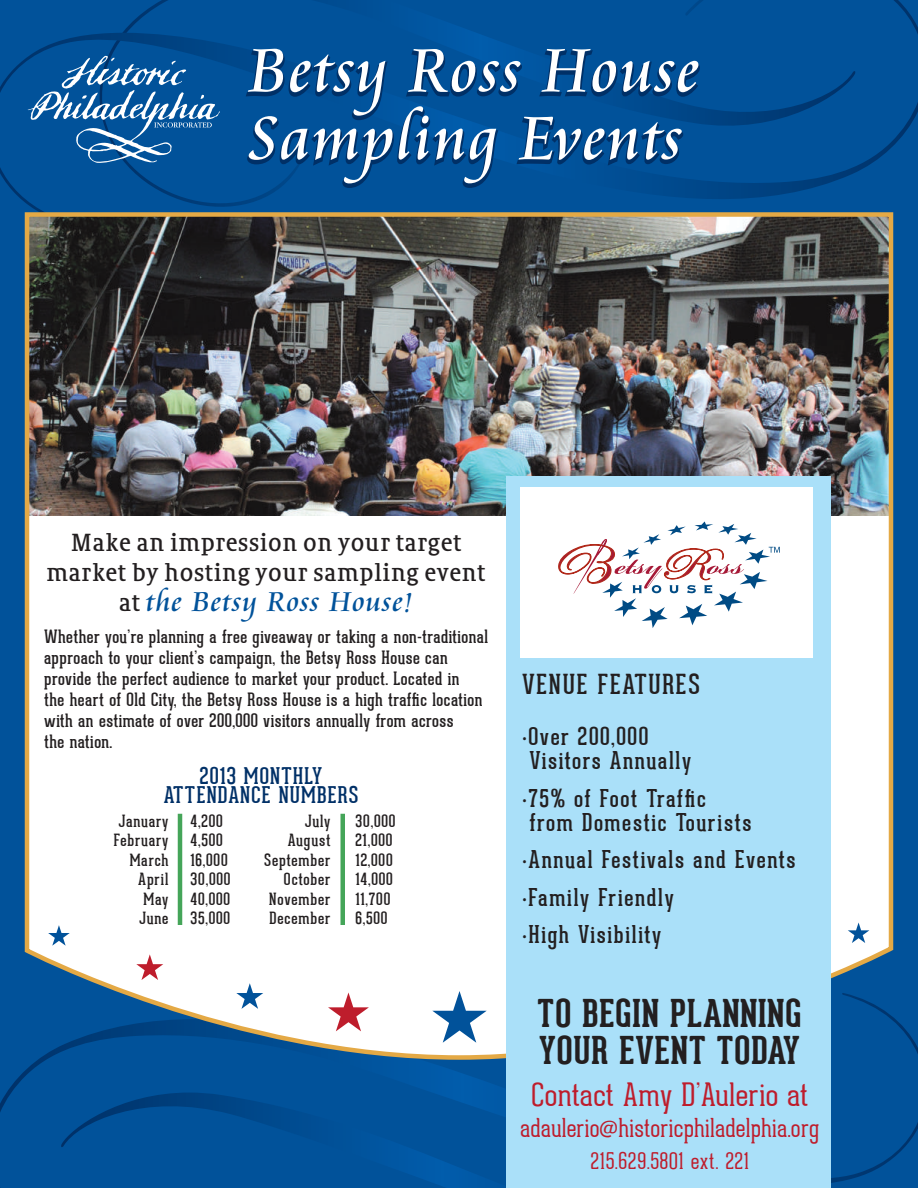
<style>
.page{position:relative;width:918px;height:1188px;background:#fff}
.page>*{position:absolute;margin:0;border:0;box-sizing:border-box;transform-origin:0 0}
.t1{font:67.5px/67.7px "Cataneo BT";letter-spacing:.025em;color:#fff;scale:.95 1}
.t2{font:700 37.5px/37.5px "Geared Slab";letter-spacing:.025em;color:#231f20}
.t3{font:100 31.5px "Geared Slab";letter-spacing:.015em;color:#be1d2c}
.t4{font:30px "Cataneo BT";letter-spacing:.025em;color:#01529a}
.t5{font:27px "Geared Slab";letter-spacing:.065em;color:#231f20}
.t6{font:100 25.5px "Geared Slab";letter-spacing:.02em;color:#be1d2c;scale:.95 1}
.t7{font:24px/24px "Geared Slab";letter-spacing:.065em;color:#231f20}
.t8{font:24px/30px "Sheriff";letter-spacing:.025em;color:#231f20;text-align:center}
.t9{font:22.5px/19.5px "Geared Slab";letter-spacing:.05em;color:#003067;text-align:center}
.t10{font:100 22.5px "Geared Slab";letter-spacing:.05em;color:#be1d2c;scale:.95 1}
.t11{font:18px/21px "Geared Slab";letter-spacing:.025em;color:#231f20}
.t12{font:16.5px/19.5px "Geared Slab";letter-spacing:.05em;color:#231f20;text-align:right}
.s1{font-family:"Sheriff";font-size:24px;color:#231f20}
.s2{font-family:"Myriad Pro"}
</style>
<div class="page">
<div style="left:0;top:248px;width:918px;height:745px;background:#01529a"></div>
<svg style="left:0;top:993px;width:918px;height:195px;background:#005199"></svg>
<svg style="left:0;top:0;width:918px;height:248px;background:#005098"></svg>
<img style="left:22px;top:210px;width:874px;height:852px">
<div style="left:506px;top:476px;width:325px;height:712px;background:#aae0f9"></div>
<div style="left:520px;top:487px;width:293px;height:171px;background:#fff"></div>
<svg style="left:28px;top:56px;width:192px;height:108px;background:#2b6eaa"></svg>
<svg style="left:432px;top:991px;width:55px;height:52px"></svg>
<svg style="left:848px;top:923px;width:21px;height:20px"></svg>
<svg style="left:328px;top:993px;width:41px;height:38px"></svg>
<svg style="left:236px;top:983px;width:27px;height:26px"></svg>
<svg style="left:136px;top:954px;width:27px;height:26px"></svg>
<svg style="left:48px;top:925px;width:22px;height:21px"></svg>
<svg style="left:558px;top:521px;width:222px;height:107px"></svg>
<svg style="left:244px;top:48px;width:457px;height:141px;background:#004a8e"></svg>
<hr style="left:178px;top:814px;width:4px;height:111px;background:#45a559">
<div style="left:340px;top:814px;width:5px;height:111px;background:#45a559"></div>
<h1 class="t1" style="left:248px;top:38px;width:476px">Betsy Ross House<br>Sampling Events</h1>
<h3 class="t8" style="left:47px;top:527px;width:440px">Make an impression on your target market by hosting your sampling event</h3>
<h3 class="t4" style="left:119px;top:583px;width:295px"><span class="s1">at</span> the Betsy Ross House!</h3>
<p class="t11" style="left:44px;top:626px;width:445px">Whether you’re planning a free giveaway or taking a non-traditional approach to your client’s campaign, the Betsy Ross House can provide the perfect audience to market your product. Located in<br>the heart of Old City, the Betsy Ross House is a high traffic location with an estimate of over 200,000 visitors annually from across<br>the nation.</p>
<p class="t9" style="left:164px;top:766px;width:196px">2013 MONTHLY<br>ATTENDANCE NUMBERS</p>
<p class="t12" style="left:114px;top:811px;width:56px">January<br>February<br>March<br>April<br>May<br>June</p>
<p class="t12" style="left:190px;top:811px;width:41px;text-align:left">4,200<br>4,500<br>16,000<br>30,000<br>40,000<br>35,000</p>
<p class="t12" style="left:264px;top:811px;width:68px">July<br>August<br>September<br>October<br>November<br>December</p>
<p class="t12" style="left:355px;top:811px;width:41px;text-align:left">30,000<br>21,000<br>12,000<br>14,000<br>11,700<br>6,500</p>
<h3 class="t5" style="left:522px;top:668px;width:179px">VENUE FEATURES</h3>
<h3 class="t7" style="left:530px;top:725px;width:163px;text-indent:-8px"><span class="s2">·</span>Over 200,000<br>Visitors Annually</h3>
<h3 class="t7" style="left:530px;top:786px;width:223px;text-indent:-8px"><span class="s2">·</span>75% of Foot Traffic from Domestic Tourists</h3>
<h3 class="t7" style="left:522px;top:841px;width:275px;line-height:37.5px"><span class="s2">·</span>Annual Festivals and Events <span class="s2">·</span>Family Friendly<br><span class="s2">·</span>High Visibility</h3>
<h2 class="t2" style="left:538px;top:994px;width:266px">TO BEGIN PLANNING<br>YOUR EVENT TODAY</h2>
<h3 class="t3" style="left:532px;top:1077px;width:278px">Contact Amy D’Aulerio at</h3>
<h3 class="t6" style="left:521px;top:1114px;width:316px">adaulerio@historicphiladelphia.org</h3>
<p class="t10" style="left:591px;top:1148px;width:168px">215.629.5801 ext. 221</p>
</div>
